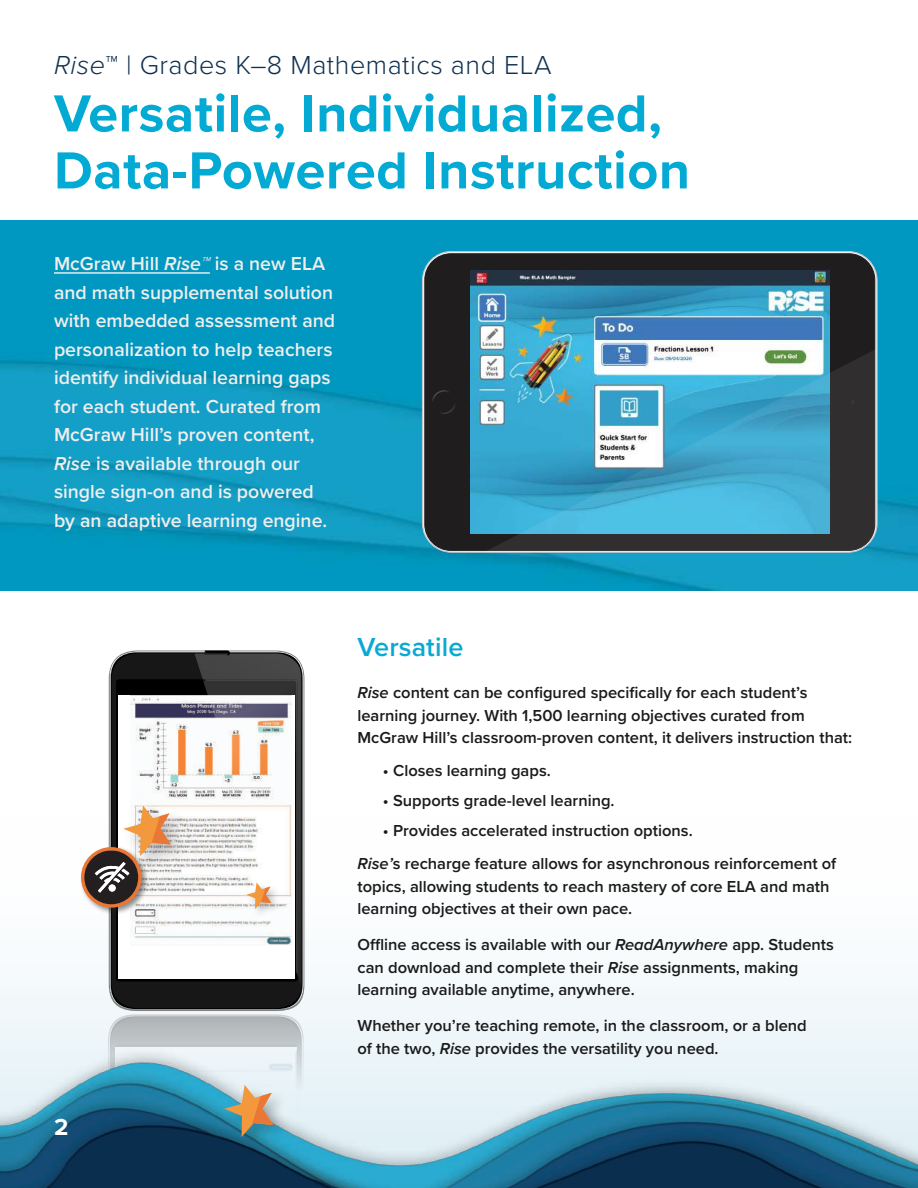
<style>
.page{position:relative;width:918px;height:1188px;background:#fff}
.page>*{position:absolute;margin:0;border:0;box-sizing:border-box;transform-origin:0 0}
.t1{font:700 54px/57px "Proxima Nova";letter-spacing:.01em;color:#03aad3}
.t2{font:300 27px "Proxima Nova";letter-spacing:.02em;color:#0e3050}
.t3{font:600 27px "Proxima Nova";letter-spacing:.005em;color:#0aa9d3}
.t4{font:700 24px "Proxima Nova";color:#fff}
.t5{font:600 19.5px/28.5px "Proxima Nova";color:#efeeed}
.t6{font:600 16.5px/22.5px "Proxima Nova";color:#1a1a1a}
.s1{font-style:italic}
</style>
<div class="page">
<svg style="left:112px;top:653px;width:190px;height:323px;background:#1d1c1c"></svg>
<div style="left:116px;top:680px;width:181px;height:301px;background:#000;border-radius:3px"></div>
<div style="left:118px;top:695px;width:76px;height:281px;background:#fff"></div>
<img style="left:130px;top:695px;width:64px;height:251px">
<img style="left:194px;top:653px;width:107px;height:323px">
<img style="left:0;top:976px;width:918px;height:212px">
<img style="left:0;top:221px;width:918px;height:369px">
<hr style="left:54px;top:272px;width:156px;height:2px;background:#efeeed">
<div style="left:424px;top:253px;width:451px;height:298px;background:#201d1e"></div>
<div style="left:432px;top:390px;width:24px;height:24px;border:1px solid #fff;border-radius:50%"></div>
<img style="left:470px;top:270px;width:359px;height:263px">
<svg style="left:483px;top:349px;width:394px;height:204px;background:#549ab3"></svg>
<div style="left:120px;top:802px;width:70px;height:73px;background:#231f20;opacity:.28"></div>
<svg style="left:203px;top:680px;width:96px;height:298px;background:#dbd7d5"></svg>
<svg style="left:204px;top:650px;width:26px;height:6px"></svg>
<div style="left:79px;top:845px;width:70px;height:71px;background:#231f20;opacity:.52"></div>
<svg style="left:83px;top:805px;width:88px;height:101px"></svg>
<svg style="left:108px;top:1014px;width:196px;height:174px;background:#6a8e9f"></svg>
<h2 class="t2" style="left:54px;top:45px;width:499px"><span class="s1">Rise</span>™ | Grades K–8 Mathematics and ELA</h2>
<h1 class="t1" style="left:54px;top:84px;width:638px">Versatile, Individualized,<br>Data-Powered Instruction</h1>
<p class="t5" style="left:54px;top:249px;width:283px">McGraw Hill <span class="s1">Rise™</span> is a new ELA and math supplemental solution with embedded assessment and personalization to help teachers identify individual learning gaps for each student. Curated from<br>McGraw Hill’s proven content,<br><span class="s1">Rise</span> is available through our single sign-on and is powered by an adaptive learning engine.</p>
<h3 class="t4" style="left:54px;top:1109px;width:16px">2</h3>
<h2 class="t3" style="left:357px;top:627px;width:107px">Versatile</h2>
<p class="t6" style="left:357px;top:681px;width:496px"><span class="s1">Rise</span> content can be configured specifically for each student’s learning journey. With 1,500 learning objectives curated from<br>McGraw Hill’s classroom-proven content, it delivers instruction that:</p>
<p class="t6" style="left:383px;top:758px;width:169px">• Closes learning gaps.</p>
<p class="t6" style="left:383px;top:788px;width:233px">• Supports grade-level learning.</p>
<p class="t6" style="left:357px;top:813px;width:480px;line-height:33.8px;text-indent:26px">• Provides accelerated instruction options.<br><span class="s1">Rise’</span>s recharge feature allows for asynchronous reinforcement of</p>
<p class="t6" style="left:357px;top:875px;width:474px">topics, allowing students to reach mastery of core ELA and math learning objectives at their own pace.</p>
<p class="t6" style="left:357px;top:933px;width:478px">Offline access is available with our <span class="s1">ReadAnywhere</span> app. Students can download and complete their <span class="s1">Rise</span> assignments, making learning available anytime, anywhere.</p>
<p class="t6" style="left:357px;top:1014px;width:451px">Whether you’re teaching remote, in the classroom, or a blend of the two, <span class="s1">Rise</span> provides the versatility you need.</p>
</div>
